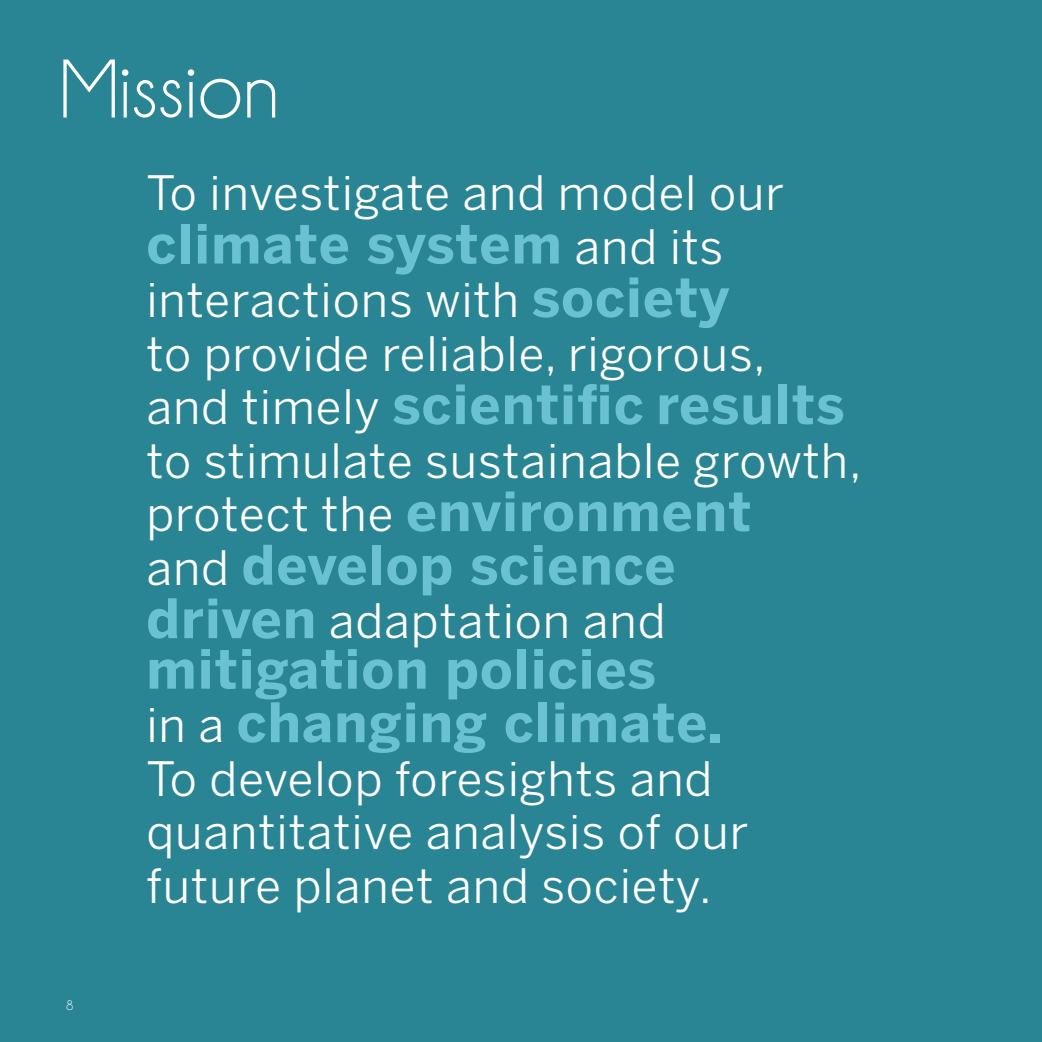
<style>
.page{position:relative;width:1042px;height:1042px;background:#298594}
.page>*{position:absolute;margin:0;border:0;box-sizing:border-box;transform-origin:0 0}
.t1{font:84px "Champagne&Limousines";color:#fff}
.t2{font:700 53.9px "Benton Sans";letter-spacing:.02em;color:#69c1d1}
.t3{font:47.07px/53.6px "Benton Sans";letter-spacing:.02em;color:#fff}
.t4{font:14px "Champagne&Limousines";color:#fff}
.s1{font-weight:400;font-size:47.07px;color:#fff}
.s2{font-weight:700;font-size:53.9px;color:#69c1d1}
</style>
<div class="page">
<p class="t1" style="left:60px;top:47px;width:221px">Mission</p>
<p class="t4" style="left:66px;top:998px;width:9px">8</p>
<p class="t3" style="left:146px;top:166px;width:639px">To investigate and model our</p>
<p class="t2" style="left:146px;top:212px;width:578px">climate system <span class="s1">and its</span></p>
<p class="t3" style="left:146px;top:273px;width:584px">interactions with <span class="s2">society</span></p>
<p class="t3" style="left:146px;top:326px;width:621px">to provide reliable, rigorous,</p>
<p class="t2" style="left:146px;top:372px;width:700px"><span class="s1">and timely</span> scientific results</p>
<p class="t3" style="left:146px;top:433px;width:717px">to stimulate sustainable growth,</p>
<p class="t2" style="left:146px;top:479px;width:606px"><span class="s1">protect the</span> environment</p>
<p class="t2" style="left:146px;top:533px;width:531px"><span class="s1">and</span> develop science</p>
<p class="t3" style="left:146px;top:594px;width:521px"><span class="s2">driven</span> adaptation and</p>
<p class="t2" style="left:146px;top:637px;width:511px">mitigation policies</p>
<p class="t2" style="left:146px;top:690px;width:578px"><span class="s1">in a</span> changing climate.</p>
<p class="t3" style="left:146px;top:751px;width:603px">To develop foresights and quantitative analysis of our</p>
<p class="t3" style="left:146px;top:858px;width:567px">future planet and society.</p>
</div>
